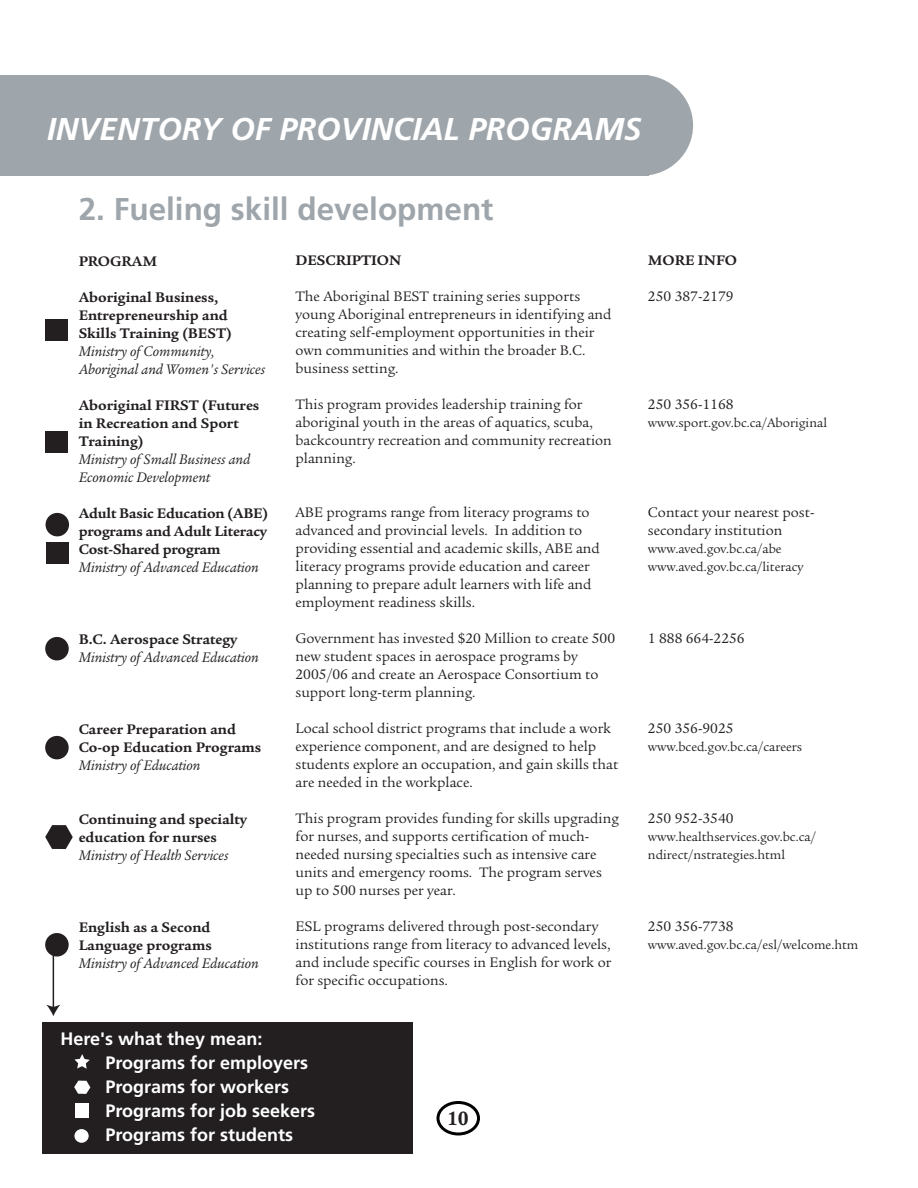
<style>
.page{position:relative;width:918px;height:1188px;background:#fff}
.page>*{position:absolute;margin:0;border:0;box-sizing:border-box;transform-origin:0 0}
.t1{font:italic 700 31.5px "Frutiger";color:#fff}
.t2{font:700 31.5px "Frutiger";color:#9ea5ab}
.t3{font:700 21px "Legacy Serif";color:#231f20}
.t4{font:700 18px/24px "Frutiger";color:#fff}
.t5{font:15px/18px "Legacy Serif";color:#231f20}
.t6{font:700 15px/18px "Legacy Serif";color:#231f20}
.t7{font:italic 15px/18px "Legacy Serif";color:#231f20}
.t8{font:13.5px/18px "Legacy Serif";color:#231f20}
</style>
<div class="page">
<div style="left:0;top:75px;width:648px;height:101px;background:#9ea5ab"></div>
<div style="left:591px;top:75px;width:102px;height:101px;background:#9ea5ab;border-radius:50%"></div>
<div style="left:436px;top:1101px;width:44px;height:35px;border:3px solid #000;border-radius:50%"></div>
<div style="left:46px;top:319px;width:22px;height:22px;background:#231f20"></div>
<div style="left:46px;top:513px;width:23px;height:23px;background:#231f20;border-radius:50%"></div>
<div style="left:46px;top:432px;width:22px;height:21px;background:#231f20"></div>
<div style="left:46px;top:542px;width:22px;height:22px;background:#231f20"></div>
<div style="left:43px;top:1022px;width:370px;height:132px;background:#231f20"></div>
<hr style="left:53px;top:943px;width:1px;height:65px;background:#231f20">
<svg style="left:46px;top:1005px;width:14px;height:11px"></svg>
<div style="left:75px;top:1104px;width:14px;height:14px;background:#fff"></div>
<svg style="left:74px;top:1054px;width:16px;height:15px"></svg>
<div style="left:74px;top:1129px;width:15px;height:14px;background:#fff;border-radius:50%"></div>
<svg style="left:74px;top:1081px;width:16px;height:13px"></svg>
<div style="left:45px;top:637px;width:24px;height:23px;background:#231f20;border-radius:50%"></div>
<div style="left:45px;top:736px;width:24px;height:23px;background:#231f20;border-radius:50%"></div>
<svg style="left:45px;top:825px;width:28px;height:24px"></svg>
<div style="left:45px;top:933px;width:24px;height:24px;background:#231f20;border-radius:50%"></div>
<h1 class="t1" style="left:47px;top:111px;width:596px">INVENTORY OF PROVINCIAL PROGRAMS</h1>
<h1 class="t2" style="left:79px;top:191px;width:416px">2. Fueling skill development</h1>
<p class="t6" style="left:79px;top:252px;width:80px">PROGRAM</p>
<p class="t6" style="left:79px;top:288px;width:154px">Aboriginal Business,<br>Entrepreneurship and<br>Skills Training (BEST)</p>
<p class="t7" style="left:79px;top:342px;width:188px">Ministry of Community,<br>Aboriginal and Women's Services</p>
<p class="t6" style="left:79px;top:396px;width:182px">Aboriginal FIRST (Futures in Recreation and Sport<br>Training)</p>
<p class="t7" style="left:79px;top:450px;width:173px">Ministry of Small Business and<br>Economic Development</p>
<p class="t6" style="left:79px;top:504px;width:191px;text-align:justify">Adult Basic Education (ABE) programs and Adult Literacy Cost-Shared program</p>
<p class="t7" style="left:79px;top:558px;width:182px">Ministry of Advanced Education</p>
<p class="t6" style="left:296px;top:252px;width:107px">DESCRIPTION</p>
<p class="t5" style="left:296px;top:288px;width:318px">The Aboriginal BEST training series supports young Aboriginal entrepreneurs in identifying and creating self-employment opportunities in their own communities and within the broader B.C. business setting.</p>
<p class="t5" style="left:296px;top:396px;width:318px">This program provides leadership training for aboriginal youth in the areas of aquatics, scuba, backcountry recreation and community recreation planning.</p>
<p class="t5" style="left:296px;top:504px;width:306px">ABE programs range from literacy programs to advanced and provincial levels. In addition to providing essential and academic skills, ABE and literacy programs provide education and career planning to prepare adult learners with life and employment readiness skills.</p>
<p class="t5" style="left:296px;top:630px;width:321px">Government has invested $20 Million to create 500 new student spaces in aerospace programs by 2005/06 and create an Aerospace Consortium to support long-term planning.</p>
<p class="t5" style="left:296px;top:720px;width:324px">Local school district programs that include a work experience component, and are designed to help students explore an occupation, and gain skills that are needed in the workplace.</p>
<p class="t5" style="left:296px;top:810px;width:325px">This program provides funding for skills upgrading for nurses, and supports certification of much&shy;needed nursing specialties such as intensive care units and emergency rooms. The program serves up to 500 nurses per year.</p>
<p class="t5" style="left:296px;top:918px;width:317px">ESL programs delivered through post-secondary institutions range from literacy to advanced levels, and include specific courses in English for work or for specific occupations.</p>
<p class="t6" style="left:79px;top:630px;width:160px">B.C. Aerospace Strategy</p>
<p class="t7" style="left:79px;top:648px;width:182px">Ministry of Advanced Education</p>
<p class="t6" style="left:79px;top:720px;width:184px">Career Preparation and<br>Co-op Education Programs</p>
<p class="t7" style="left:79px;top:756px;width:124px">Ministry of Education</p>
<p class="t6" style="left:79px;top:810px;width:170px">Continuing and specialty education for nurses</p>
<p class="t7" style="left:79px;top:846px;width:151px">Ministry of Health Services</p>
<p class="t6" style="left:79px;top:918px;width:135px">English as a Second<br>Language programs</p>
<p class="t7" style="left:79px;top:954px;width:182px">Ministry of Advanced Education</p>
<p class="t4" style="left:106px;top:1027px;width:211px;text-indent:-45px">Here's what they mean:<br>Programs for employers<br>Programs for workers<br>Programs for job seekers<br>Programs for students</p>
<h2 class="t3" style="left:447px;top:1106px;width:23px">10</h2>
<p class="t6" style="left:648px;top:252px;width:91px">MORE INFO</p>
<p class="t5" style="left:648px;top:288px;width:87px">250 387-2179</p>
<p class="t5" style="left:648px;top:396px;width:87px">250 356-1168</p>
<p class="t8" style="left:648px;top:414px;width:181px">www.sport.gov.bc.ca/Aboriginal</p>
<p class="t5" style="left:648px;top:504px;width:168px">Contact your nearest post&shy;secondary institution</p>
<p class="t8" style="left:648px;top:540px;width:157px">www.aved.gov.bc.ca/abe www.aved.gov.bc.ca/literacy</p>
<p class="t5" style="left:648px;top:630px;width:98px">1 888 664-2256</p>
<p class="t5" style="left:648px;top:720px;width:87px">250 356-9025</p>
<p class="t8" style="left:648px;top:738px;width:156px">www.bced.gov.bc.ca/careers</p>
<p class="t5" style="left:648px;top:810px;width:87px">250 952-3540</p>
<p class="t8" style="left:648px;top:828px;width:170px">www.healthservices.gov.bc.ca/ ndirect/nstrategies.html</p>
<p class="t5" style="left:648px;top:918px;width:87px">250 356-7738</p>
<p class="t8" style="left:648px;top:936px;width:212px">www.aved.gov.bc.ca/esl/welcome.htm</p>
</div>
